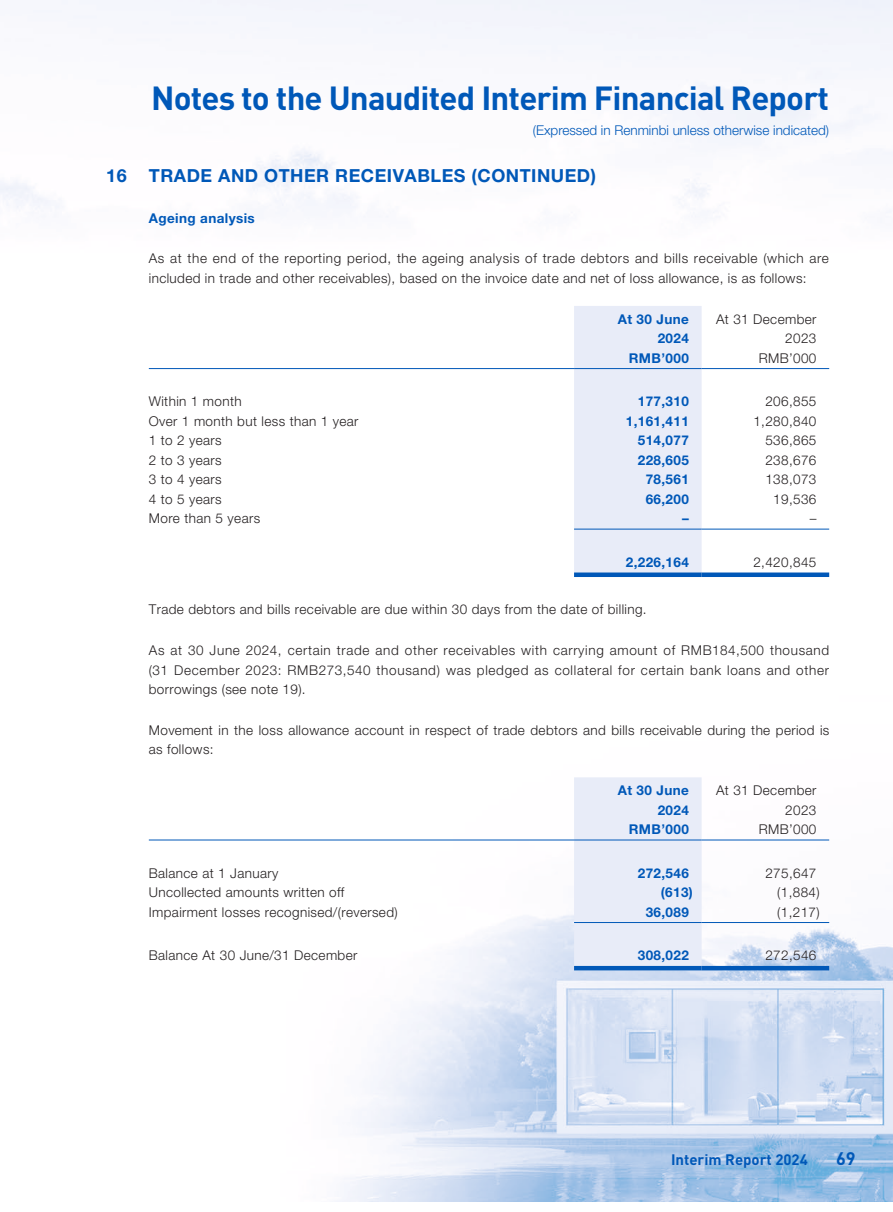
<style>
.page{position:relative;width:893px;height:1212px;background:#fff}
.page>*{position:absolute;margin:0;border:0;box-sizing:border-box;transform-origin:0 0}
.t1{font:700 33px "DIN";letter-spacing:-.025em;color:#0058b8}
.t2{font:700 18px "Helvetica Neue LT Std";letter-spacing:.03em;color:#0058b8}
.t3{font:700 18px "DIN";color:#0058b8}
.t4{font:700 15px "DIN";color:#0058b8}
.t5{font:300 13.5px/19.5px "Helvetica Neue LT Std";letter-spacing:.03em;color:#231f20}
.t6{font:700 13.5px/19.5px "Helvetica Neue LT Std";letter-spacing:.03em;color:#0058b8;text-align:right}
.t7{font:300 13.5px "Helvetica Neue LT Std";color:#0058b8}
</style>
<div class="page">
<img style="left:0;top:0;width:893px;height:1201px">
<div style="left:574px;top:306px;width:128px;height:266px;background:#e8ecf8"></div>
<hr style="left:149px;top:368px;width:425px;height:1px;background:#0058b8">
<hr style="left:574px;top:368px;width:128px;height:1px;background:#0058b8">
<hr style="left:702px;top:368px;width:127px;height:1px;background:#0058b8">
<hr style="left:574px;top:529px;width:128px;height:1px;background:#0058b8">
<hr style="left:702px;top:529px;width:127px;height:1px;background:#0058b8">
<div style="left:574px;top:572px;width:128px;height:5px;background:#0058b8"></div>
<div style="left:702px;top:572px;width:127px;height:5px;background:#0058b8"></div>
<div style="left:574px;top:777px;width:128px;height:189px;background:#e8ecf8"></div>
<hr style="left:149px;top:840px;width:425px;height:1px;background:#0058b8">
<hr style="left:574px;top:840px;width:128px;height:1px;background:#0058b8">
<hr style="left:702px;top:840px;width:127px;height:1px;background:#0058b8">
<hr style="left:574px;top:922px;width:128px;height:1px;background:#0058b8">
<hr style="left:702px;top:922px;width:127px;height:1px;background:#0058b8">
<hr style="left:574px;top:966px;width:128px;height:4px;background:#0058b8">
<hr style="left:702px;top:966px;width:127px;height:4px;background:#0058b8">
<h1 class="t1" style="left:151px;top:76px;width:680px">Notes to the Unaudited Interim Financial Report</h1>
<p class="t7" style="left:533px;top:122px;width:298px">(Expressed in Renminbi unless otherwise indicated)</p>
<h2 class="t2" style="left:106px;top:164px;width:491px">16 TRADE AND OTHER RECEIVABLES (CONTINUED)</h2>
<p class="t6" style="left:149px;top:208px;width:108px">Ageing analysis</p>
<p class="t5" style="left:149px;top:249px;width:682px">As at the end of the reporting period, the ageing analysis of trade debtors and bills receivable (which are included in trade and other receivables), based on the invoice date and net of loss allowance, is as follows:</p>
<p class="t6" style="left:618px;top:309px;width:73px">At 30 June<br>2024</p>
<p class="t5" style="left:716px;top:309px;width:102px;text-align:right">At 31 December<br>2023</p>
<p class="t6" style="left:629px;top:348px;width:62px">RMB’000</p>
<p class="t5" style="left:759px;top:348px;width:59px">RMB’000</p>
<p class="t5" style="left:149px;top:391px;width:94px">Within 1 month</p>
<p class="t6" style="left:638px;top:391px;width:53px">177,310</p>
<p class="t5" style="left:765px;top:391px;width:53px">206,855</p>
<p class="t5" style="left:149px;top:411px;width:211px">Over 1 month but less than 1 year</p>
<p class="t6" style="left:626px;top:411px;width:65px">1,161,411</p>
<p class="t5" style="left:753px;top:411px;width:65px">1,280,840</p>
<p class="t5" style="left:149px;top:430px;width:74px">1 to 2 years</p>
<p class="t6" style="left:638px;top:430px;width:53px">514,077</p>
<p class="t5" style="left:765px;top:430px;width:53px">536,865</p>
<p class="t5" style="left:149px;top:450px;width:74px">2 to 3 years</p>
<p class="t6" style="left:638px;top:450px;width:53px">228,605</p>
<p class="t5" style="left:765px;top:450px;width:53px">238,676</p>
<p class="t5" style="left:149px;top:469px;width:74px">3 to 4 years</p>
<p class="t6" style="left:646px;top:469px;width:45px">78,561</p>
<p class="t5" style="left:765px;top:469px;width:53px">138,073</p>
<p class="t5" style="left:149px;top:489px;width:74px">4 to 5 years</p>
<p class="t6" style="left:646px;top:489px;width:45px">66,200</p>
<p class="t5" style="left:773px;top:489px;width:45px">19,536</p>
<p class="t5" style="left:149px;top:508px;width:113px">More than 5 years</p>
<p class="t6" style="left:682px;top:508px;width:8px">–</p>
<p class="t5" style="left:810px;top:508px;width:8px">–</p>
<p class="t6" style="left:626px;top:552px;width:65px">2,226,164</p>
<p class="t5" style="left:753px;top:552px;width:65px">2,420,845</p>
<p class="t5" style="left:149px;top:599px;width:499px">Trade debtors and bills receivable are due within 30 days from the date of billing.</p>
<p class="t5" style="left:149px;top:640px;width:682px;text-align:justify">As at 30 June 2024, certain trade and other receivables with carrying amount of RMB184,500 thousand (31 December 2023: RMB273,540 thousand) was pledged as collateral for certain bank loans and other borrowings (see note 19).</p>
<p class="t5" style="left:149px;top:720px;width:682px">Movement in the loss allowance account in respect of trade debtors and bills receivable during the period is as follows:</p>
<p class="t6" style="left:618px;top:780px;width:73px">At 30 June<br>2024</p>
<p class="t5" style="left:716px;top:780px;width:102px;text-align:right">At 31 December<br>2023</p>
<p class="t6" style="left:629px;top:819px;width:62px">RMB’000</p>
<p class="t5" style="left:759px;top:819px;width:59px">RMB’000</p>
<p class="t5" style="left:149px;top:863px;width:131px">Balance at 1 January</p>
<p class="t6" style="left:638px;top:863px;width:53px">272,546</p>
<p class="t5" style="left:765px;top:863px;width:53px">275,647</p>
<p class="t5" style="left:149px;top:882px;width:197px">Uncollected amounts written off</p>
<p class="t6" style="left:661px;top:882px;width:34px">(613)</p>
<p class="t5" style="left:777px;top:882px;width:44px">(1,884)</p>
<p class="t5" style="left:149px;top:902px;width:250px">Impairment losses recognised/(reversed)</p>
<p class="t6" style="left:646px;top:902px;width:45px">36,089</p>
<p class="t5" style="left:777px;top:902px;width:44px">(1,217)</p>
<p class="t5" style="left:149px;top:945px;width:210px">Balance At 30 June/31 December</p>
<p class="t6" style="left:638px;top:945px;width:53px">308,022</p>
<p class="t5" style="left:765px;top:945px;width:53px">272,546</p>
<p class="t4" style="left:671px;top:1149px;width:138px">Interim Report 2024</p>
<h2 class="t3" style="left:836px;top:1146px;width:21px">69</h2>
</div>
